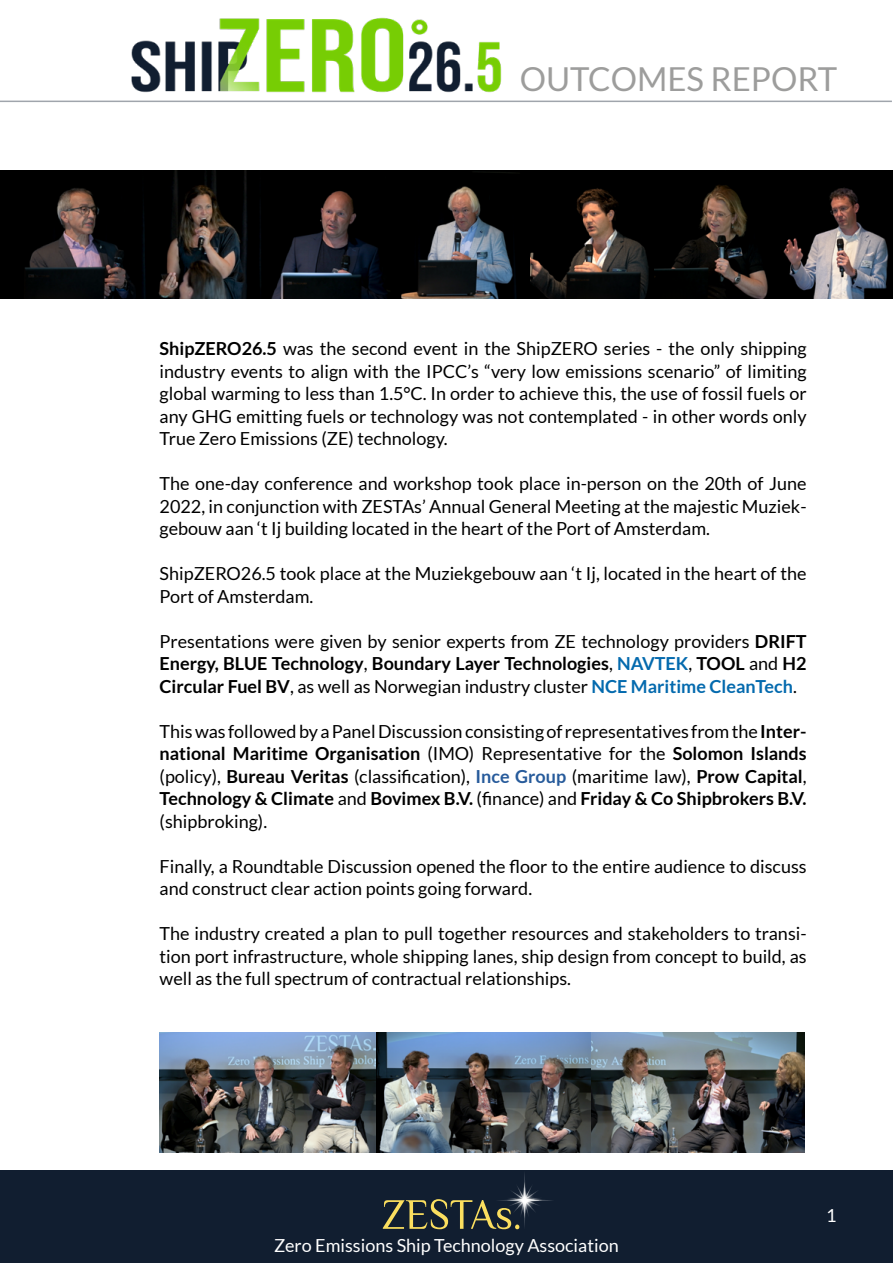
<style>
.page{position:relative;width:893px;height:1263px;background:#fff}
.page>*{position:absolute;margin:0;border:0;box-sizing:border-box;transform-origin:0 0}
.t1{font:33px "Lato";color:#9d9d9c}
.t2{font:18px/22.5px "Lato";color:#000;text-align:justify}
.t3{font:18px "Lato";color:#fff}
.s1{font-weight:700}
.s2{font-weight:700;color:#046aae}
.s3{font-weight:700;color:#275b9b}
</style>
<div class="page">
<div style="left:0;top:1170px;width:893px;height:93px;background:#111e30"></div>
<svg style="left:383px;top:1173px;width:169px;height:57px"></svg>
<hr style="left:0;top:101px;width:892px;height:1px;background:#a0a5ac">
<img style="left:122px;top:17px;width:389px;height:84px">
<img style="left:269px;top:171px;width:262px;height:127px">
<img style="left:0;top:171px;width:141px;height:127px">
<img style="left:531px;top:171px;width:124px;height:127px">
<img style="left:655px;top:171px;width:238px;height:127px">
<img style="left:141px;top:171px;width:128px;height:127px">
<img style="left:376px;top:1032px;width:428px;height:121px">
<img style="left:160px;top:1032px;width:216px;height:121px">
<h1 class="t1" style="left:520px;top:61px;width:319px">OUTCOMES REPORT</h1>
<p class="t2" style="left:160px;top:337px;width:649px"><span class="s1">ShipZERO26.5</span> was the second event in the ShipZERO series - the only shipping industry events to align with the IPCC’s “very low emissions scenario” of limiting global warming to less than 1.5°C. In order to achieve this, the use of fossil fuels or any GHG emitting fuels or technology was not contemplated - in other words only True Zero Emissions (ZE) technology.</p>
<p class="t2" style="left:160px;top:472px;width:648px">The one-day conference and workshop took place in-person on the 20th of June 2022, in conjunction with ZESTAs’ Annual General Meeting at the majestic Muziek&shy;gebouw aan ‘t Ij building located in the heart of the Port of Amsterdam.</p>
<p class="t2" style="left:160px;top:562px;width:648px">ShipZERO26.5 took place at the Muziekgebouw aan ‘t Ij, located in the heart of the<br>Port of Amsterdam.</p>
<p class="t2" style="left:160px;top:630px;width:649px">Presentations were given by senior experts from ZE technology providers <span class="s1">DRIFT Energy, BLUE Technology</span>, <span class="s1">Boundary Layer Technologies</span>, <span class="s2">NAVTEK</span>, <span class="s1">TOOL</span> and <span class="s1">H2<br>Circular Fuel BV</span>, as well as Norwegian industry cluster <span class="s2">NCE Maritime CleanTech</span>.</p>
<p class="t2" style="left:160px;top:720px;width:649px">This was followed by a Panel Discussion consisting of representatives from the <span class="s1">Inter&shy;national Maritime Organisation</span> (IMO) Representative for the <span class="s1">Solomon Islands </span>(policy), <span class="s1">Bureau Veritas</span> (classification), <span class="s3">Ince Group</span> (maritime law), <span class="s1">Prow Capital</span>, <span class="s1">Technology &amp; Climate</span> and <span class="s1">Bovimex B.V.</span> (finance) and <span class="s1">Friday &amp; Co Shipbrokers B.V. </span>(shipbroking).</p>
<p class="t2" style="left:160px;top:855px;width:649px">Finally, a Roundtable Discussion opened the floor to the entire audience to discuss and construct clear action points going forward.</p>
<p class="t2" style="left:160px;top:922px;width:648px">The industry created a plan to pull together resources and stakeholders to transi&shy;tion port infrastructure, whole shipping lanes, ship design from concept to build, as well as the full spectrum of contractual relationships.</p>
<p class="t3" style="left:274px;top:1235px;width:346px">Zero Emissions Ship Technology Association</p>
<p class="t3" style="left:826px;top:1205px;width:12px">1</p>
</div>
